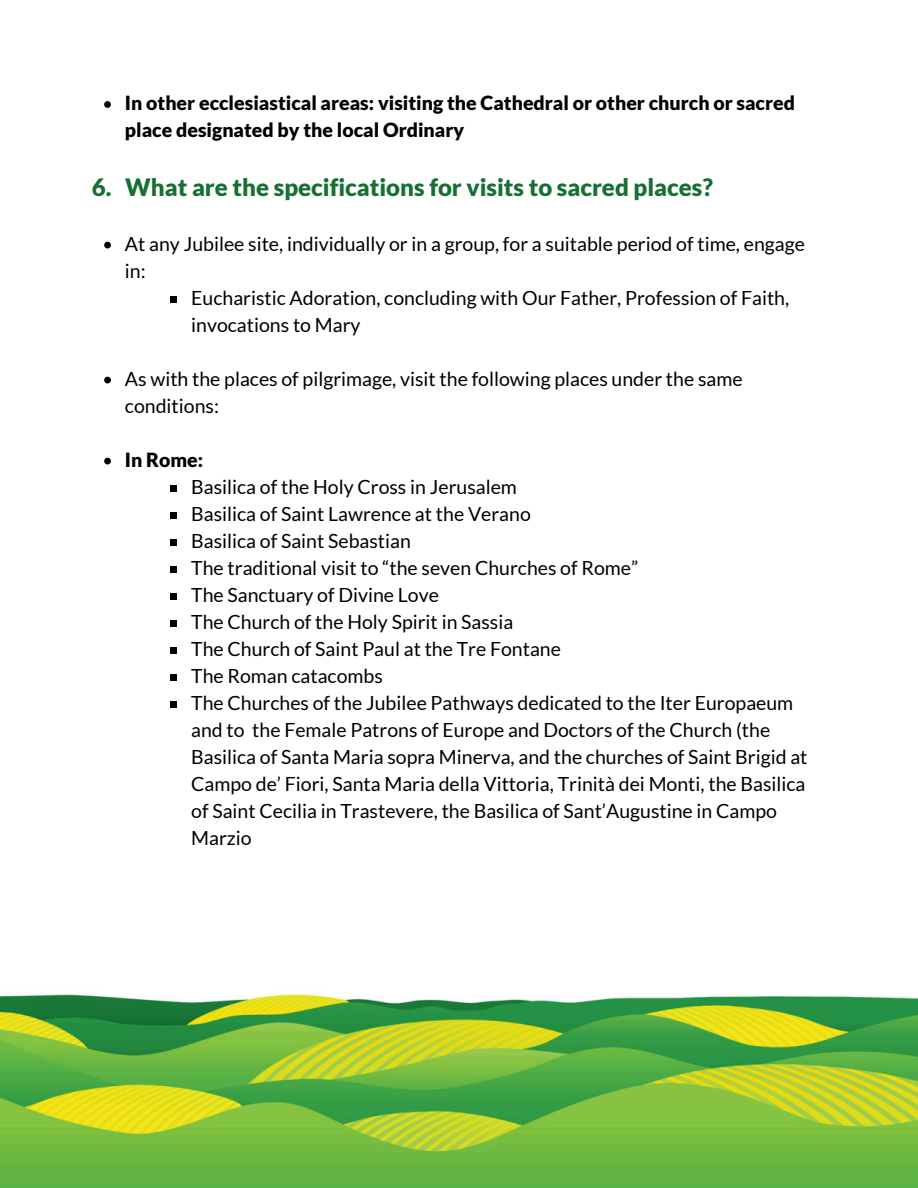
<style>
.page{position:relative;width:918px;height:1188px;background:#fff}
.page>*{position:absolute;margin:0;border:0;box-sizing:border-box;transform-origin:0 0}
.t1{font:900 24px "Lato";color:#157032}
.t2{font:19.5px/27px "Lato";color:#000}
.t3{font:900 19.5px/27px "Lato";color:#000}
</style>
<div class="page">
<img style="left:0;top:241px;width:918px;height:947px">
<svg style="left:104px;top:101px;width:7px;height:7px"></svg>
<svg style="left:104px;top:242px;width:7px;height:6px"></svg>
<svg style="left:171px;top:296px;width:6px;height:6px"></svg>
<svg style="left:104px;top:377px;width:7px;height:6px"></svg>
<svg style="left:104px;top:458px;width:7px;height:6px"></svg>
<svg style="left:171px;top:485px;width:6px;height:6px"></svg>
<svg style="left:171px;top:512px;width:6px;height:6px"></svg>
<svg style="left:171px;top:539px;width:6px;height:6px"></svg>
<svg style="left:171px;top:566px;width:6px;height:6px"></svg>
<svg style="left:171px;top:593px;width:6px;height:6px"></svg>
<svg style="left:171px;top:620px;width:6px;height:6px"></svg>
<svg style="left:171px;top:647px;width:6px;height:6px"></svg>
<svg style="left:171px;top:674px;width:6px;height:6px"></svg>
<svg style="left:171px;top:701px;width:6px;height:6px"></svg>
<p class="t3" style="left:125px;top:89px;width:672px">In other ecclesiastical areas: visiting the Cathedral or other church or sacred place designated by the local Ordinary</p>
<h1 class="t1" style="left:92px;top:172px;width:623px">6. What are the specifications for visits to sacred places?</h1>
<p class="t2" style="left:125px;top:230px;width:681px">At any Jubilee site, individually or in a group, for a suitable period of time, engage in:</p>
<p class="t2" style="left:191px;top:284px;width:600px">Eucharistic Adoration, concluding with Our Father, Profession of Faith, invocations to Mary</p>
<p class="t2" style="left:125px;top:365px;width:619px">As with the places of pilgrimage, visit the following places under the same conditions:</p>
<p class="t3" style="left:125px;top:446px;width:80px">In Rome:</p>
<p class="t2" style="left:191px;top:473px;width:327px">Basilica of the Holy Cross in Jerusalem</p>
<p class="t2" style="left:191px;top:500px;width:341px">Basilica of Saint Lawrence at the Verano</p>
<p class="t2" style="left:191px;top:527px;width:221px">Basilica of Saint Sebastian</p>
<p class="t2" style="left:191px;top:554px;width:448px">The traditional visit to “the seven Churches of Rome”</p>
<p class="t2" style="left:191px;top:581px;width:249px">The Sanctuary of Divine Love</p>
<p class="t2" style="left:191px;top:608px;width:324px">The Church of the Holy Spirit in Sassia</p>
<p class="t2" style="left:191px;top:635px;width:371px">The Church of Saint Paul at the Tre Fontane</p>
<p class="t2" style="left:191px;top:662px;width:193px">The Roman catacombs</p>
<p class="t2" style="left:191px;top:689px;width:618px">The Churches of the Jubilee Pathways dedicated to the Iter Europaeum and to the Female Patrons of Europe and Doctors of the Church (the Basilica of Santa Maria sopra Minerva, and the churches of Saint Brigid at Campo de’ Fiori, Santa Maria della Vittoria, Trinità dei Monti, the Basilica of Saint Cecilia in Trastevere, the Basilica of Sant’Augustine in Campo Marzio</p>
</div>
